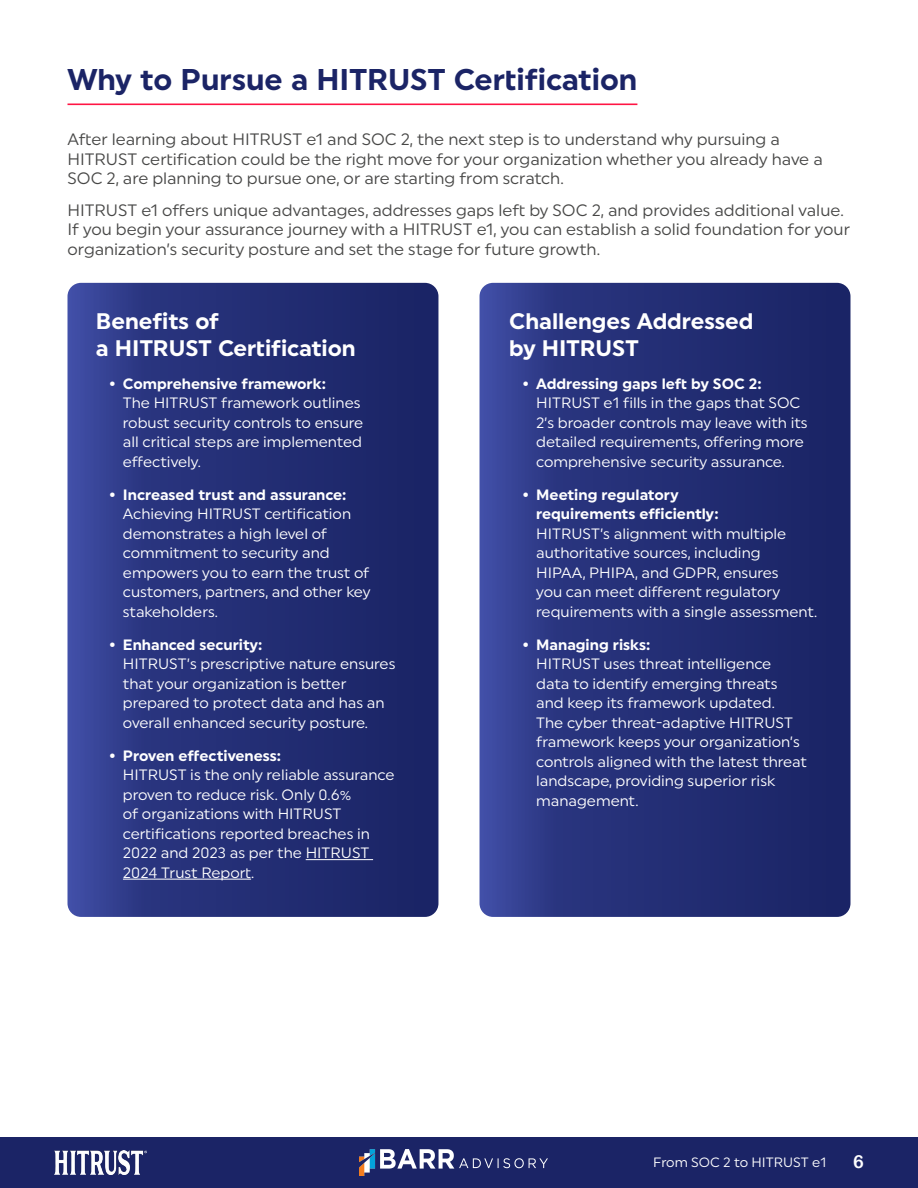
<style>
.page{position:relative;width:918px;height:1188px;background:#fff}
.page>*{position:absolute;margin:0;border:0;box-sizing:border-box;transform-origin:0 0}
.Bigger_Headlines{font:700 30px "Uniform";color:#1b2466}
.t1{font:700 22.5px/27px "Uniform";color:#fff}
.t2{font:18px "Arial Rounded MT Bold";color:#fff}
.Body_Copy{font:16.5px/19.5px "Uniform";color:#474746}
.t3{font:15px/19.5px "Uniform";color:#fff}
.t4{font:13.5px "Uniform";color:#fff}
.s1{font-weight:700}
</style>
<div class="page">
<hr style="left:68px;top:104px;width:569px;height:1px;background:#ff1544">
<svg style="left:68px;top:283px;width:370px;height:634px;background:#253078"></svg>
<svg style="left:480px;top:283px;width:370px;height:634px;background:#253078"></svg>
<hr style="left:306px;top:859px;width:67px;height:1px;background:#fff">
<hr style="left:123px;top:879px;width:128px;height:1px;background:#fff">
<div style="left:0;top:1137px;width:918px;height:51px;background:#1b2466"></div>
<img style="left:54px;top:1151px;width:92px;height:24px">
<img style="left:359px;top:1150px;width:189px;height:25px">
<p class="Bigger_Headlines" style="left:68px;top:62px;width:571px">Why to Pursue a HITRUST Certification</p>
<p class="Body_Copy" style="left:68px;top:129px;width:757px">After learning about HITRUST e1 and SOC 2, the next step is to understand why pursuing a<br>HITRUST certification could be the right move for your organization whether you already have a<br>SOC 2, are planning to pursue one, or are starting from scratch.</p>
<p class="Body_Copy" style="left:68px;top:200px;width:784px">HITRUST e1 offers unique advantages, addresses gaps left by SOC 2, and provides additional value.<br>If you begin your assurance journey with a HITRUST e1, you can establish a solid foundation for your organization’s security posture and set the stage for future growth.</p>
<p class="t1" style="left:96px;top:307px;width:261px">Benefits of<br>a HITRUST Certification</p>
<p class="t3" style="left:123px;top:373px;width:242px;text-indent:-14px"><span class="s1">• Comprehensive framework:<br></span>The HITRUST framework outlines robust security controls to ensure all critical steps are implemented effectively.</p>
<p class="t3" style="left:123px;top:484px;width:249px;text-indent:-14px"><span class="s1">• Increased trust and assurance:<br></span>Achieving HITRUST certification demonstrates a high level of commitment to security and empowers you to earn the trust of customers, partners, and other key stakeholders.</p>
<p class="t3" style="left:123px;top:634px;width:274px;text-indent:-14px"><span class="s1">• Enhanced security:<br></span>HITRUST’s prescriptive nature ensures that your organization is better prepared to protect data and has an overall enhanced security posture.</p>
<p class="t3" style="left:123px;top:745px;width:273px;text-indent:-14px"><span class="s1">• Proven effectiveness:<br></span>HITRUST is the only reliable assurance proven to reduce risk. Only 0.6%<br>of organizations with HITRUST certifications reported breaches in<br>2022 and 2023 as per the HITRUST<br>2024 Trust Report.</p>
<p class="t1" style="left:509px;top:307px;width:246px">Challenges Addressed by HITRUST</p>
<p class="t3" style="left:536px;top:373px;width:273px;text-indent:-14px"><span class="s1">• Addressing gaps left by SOC 2:<br></span>HITRUST e1 fills in the gaps that SOC 2’s broader controls may leave with its detailed requirements, offering more comprehensive security assurance.</p>
<p class="t3" style="left:536px;top:484px;width:283px;text-indent:-14px"><span class="s1">• Meeting regulatory<br>requirements efficiently:<br></span>HITRUST’s alignment with multiple authoritative sources, including<br>HIPAA, PHIPA, and GDPR, ensures<br>you can meet different regulatory requirements with a single assessment.</p>
<p class="t3" style="left:536px;top:634px;width:272px;text-indent:-14px"><span class="s1">• Managing risks:<br></span>HITRUST uses threat intelligence data to identify emerging threats and keep its framework updated.<br>The cyber threat-adaptive HITRUST framework keeps your organization’s controls aligned with the latest threat landscape, providing superior risk management.</p>
<p class="t4" style="left:653px;top:1154px;width:175px">From SOC 2 to HITRUST e1</p>
<p class="t2" style="left:853px;top:1151px;width:12px">6</p>
</div>
